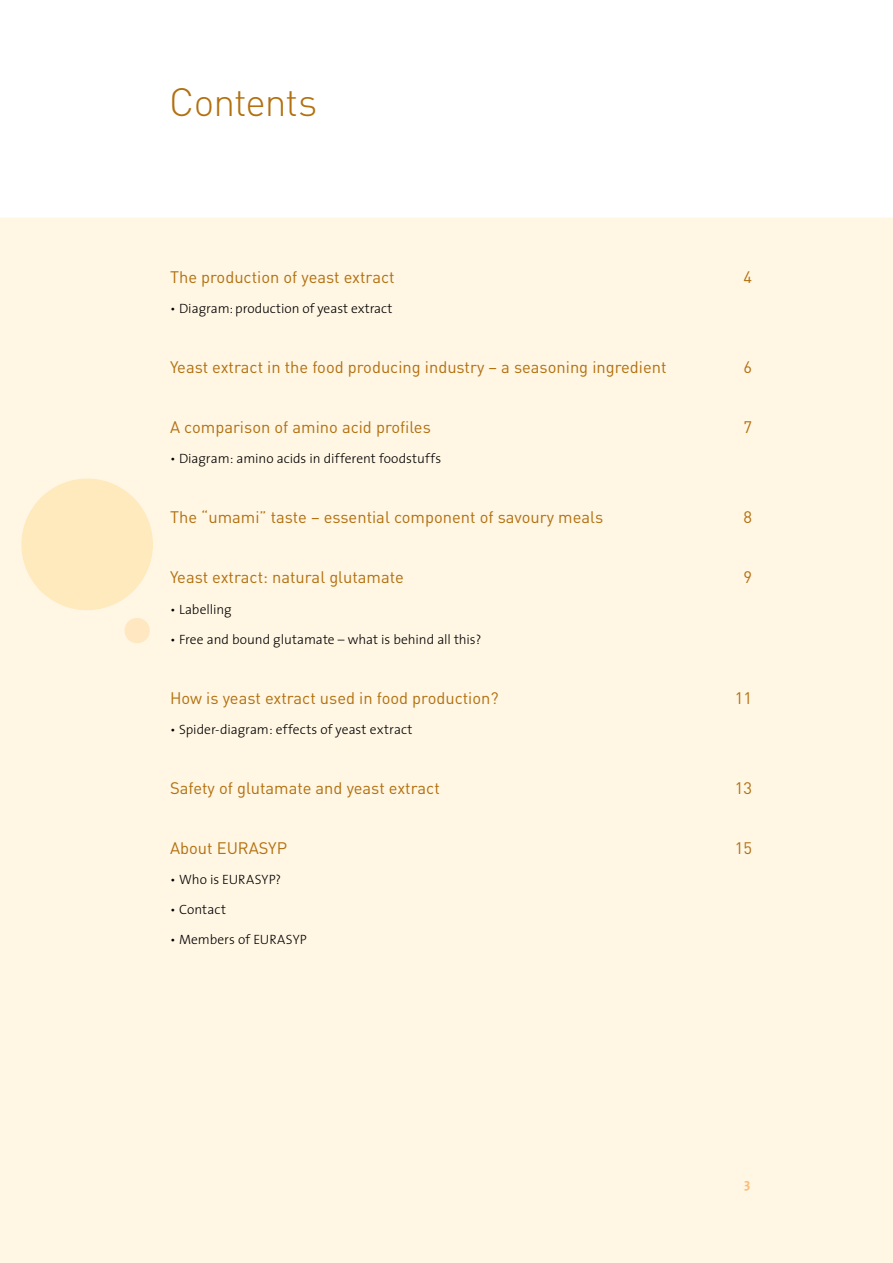
<style>
.page{position:relative;width:893px;height:1263px;background:#fff}
.page>*{position:absolute;margin:0;border:0;box-sizing:border-box;transform-origin:0 0}
.t1{font:300 39px "DIN";letter-spacing:-.025em;color:#b2700e}
.t2{font:16.5px "DIN";color:#b2700e}
.t3{font:300 13.5px "The Sans";color:#000}
.t4{font:700 13.5px "The Sans";color:#f68b1f}
</style>
<div class="page">
<div style="left:0;top:218px;width:893px;height:1045px;background:#fff6e4"></div>
<div style="left:745px;top:1181px;width:5px;height:9px;background:#fff6e4"></div>
<svg style="left:14px;top:478px;width:147px;height:132px;background:#ffedc9"></svg>
<svg style="left:123px;top:618px;width:28px;height:25px"></svg>
<h1 class="t1" style="left:169px;top:78px;width:149px">Contents</h1>
<p class="t2" style="left:170px;top:267px;width:226px">The production of yeast extract</p>
<p class="t2" style="left:743px;top:267px;width:10px">4</p>
<p class="t3" style="left:170px;top:298px;width:224px">• Diagram: production of yeast extract</p>
<p class="t2" style="left:170px;top:357px;width:498px">Yeast extract in the food producing industry – a seasoning ingredient</p>
<p class="t2" style="left:743px;top:357px;width:10px">6</p>
<p class="t2" style="left:170px;top:417px;width:262px">A comparison of amino acid profiles</p>
<p class="t2" style="left:743px;top:417px;width:10px">7</p>
<p class="t3" style="left:170px;top:448px;width:273px">• Diagram: amino acids in different foodstuffs</p>
<p class="t2" style="left:170px;top:507px;width:435px">The “umami” taste – essential component of savoury meals</p>
<p class="t2" style="left:743px;top:507px;width:10px">8</p>
<p class="t2" style="left:170px;top:567px;width:235px">Yeast extract: natural glutamate</p>
<p class="t2" style="left:743px;top:567px;width:10px">9</p>
<p class="t3" style="left:170px;top:598px;width:63px">• Labelling</p>
<p class="t3" style="left:170px;top:628px;width:313px">• Free and bound glutamate – what is behind all this?</p>
<p class="t2" style="left:170px;top:687px;width:330px">How is yeast extract used in food production?</p>
<p class="t2" style="left:735px;top:687px;width:19px">11</p>
<p class="t3" style="left:170px;top:718px;width:244px">• Spider-diagram: effects of yeast extract</p>
<p class="t2" style="left:170px;top:777px;width:271px">Safety of glutamate and yeast extract</p>
<p class="t2" style="left:735px;top:777px;width:19px">13</p>
<p class="t2" style="left:170px;top:837px;width:119px">About EURASYP</p>
<p class="t2" style="left:735px;top:837px;width:19px">15</p>
<p class="t3" style="left:170px;top:868px;width:113px">• Who is EURASYP?</p>
<p class="t3" style="left:170px;top:898px;width:57px">• Contact</p>
<p class="t3" style="left:170px;top:928px;width:138px">• Members of EURASYP</p>
<p class="t4" style="left:744px;top:1172px;width:8px">3</p>
</div>
